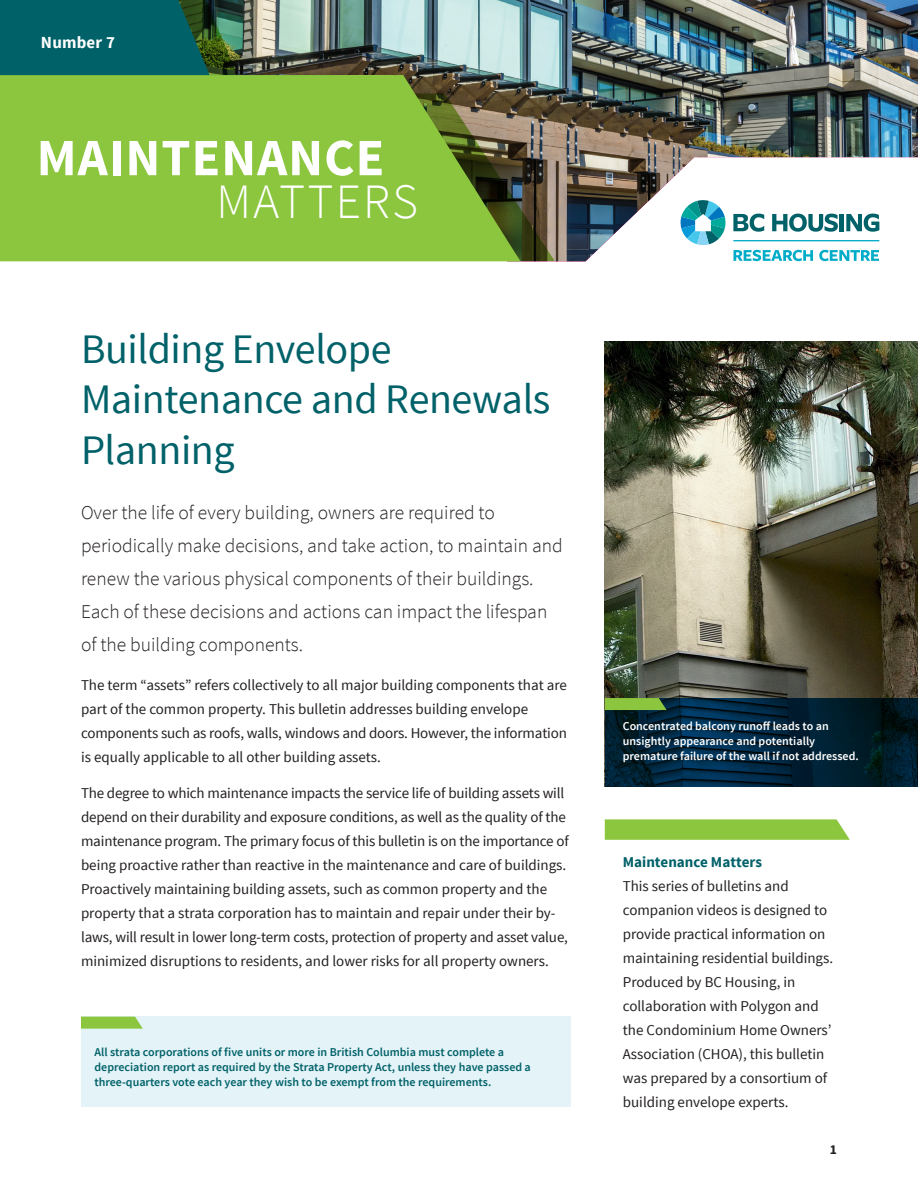
<style>
.page{position:relative;width:918px;height:1188px;background:#fff}
.page>*{position:absolute;margin:0;border:0;box-sizing:border-box;transform-origin:0 0}
.t1{font:700 52.5px "Source Sans Pro";letter-spacing:.02em;color:#fff}
.t2{font:300 49.5px "Source Sans Pro";letter-spacing:.05em;color:#fff}
.MM_Head_1{font:42px/50.4px "Source Sans Pro";letter-spacing:-.01em;color:#006169}
.MM_Intro_1{font:300 19.5px/33px "Source Sans Pro";color:#231f20}
.t3{font:700 18px "Source Sans Pro";letter-spacing:.005em;color:#fff}
.t4{font:700 16.8px "Source Sans Pro";letter-spacing:.01em;color:#fff}
.MM_Body{font:15px/24px "Source Sans Pro";letter-spacing:-.01em;color:#231f20}
.MM_Cover_Sidebar_tex{font:15px/24px "Source Sans Pro";color:#231f20}
.MM_Cover_Sidebar_sub{font:700 15px "Source Sans Pro";color:#006169}
.t5{font:700 13.5px "Source Sans Pro";color:#231f20}
.Sidebar{font:600 12px/15px "Source Sans Pro";color:#006169}
.Sidebar-2{font:600 12px/15px "Source Sans Pro";color:#fff}
</style>
<div class="page">
<img style="left:357px;top:0;width:561px;height:261px">
<hr style="left:733px;top:240px;width:146px;height:1px;background:#00acc8">
<svg style="left:733px;top:214px;width:31px;height:18px"></svg>
<svg style="left:772px;top:214px;width:66px;height:18px"></svg>
<hr style="left:840px;top:214px;width:4px;height:17px;background:#006169">
<svg style="left:846px;top:214px;width:33px;height:18px"></svg>
<svg style="left:681px;top:200px;width:45px;height:45px"></svg>
<svg style="left:734px;top:250px;width:79px;height:11px"></svg>
<svg style="left:819px;top:250px;width:60px;height:11px"></svg>
<svg style="left:520px;top:94px;width:35px;height:167px;background:#675c48"></svg>
<svg style="left:0;top:75px;width:520px;height:186px;background:#84b83d"></svg>
<svg style="left:0;top:0;width:357px;height:90px;background:#3e7a60"></svg>
<svg style="left:604px;top:819px;width:246px;height:21px;background:#91c949"></svg>
<img style="left:605px;top:341px;width:313px;height:357px">
<svg style="left:605px;top:698px;width:313px;height:88px;background:#002135"></svg>
<svg style="left:604px;top:698px;width:63px;height:12px"></svg>
<div style="left:81px;top:1017px;width:489px;height:90px;background:#e4f3f7"></div>
<svg style="left:81px;top:1017px;width:62px;height:12px"></svg>
<p class="t3" style="left:17px;top:28px;width:116px">February 2018</p>
<p class="t4" style="left:41px;top:32px;width:75px">Number 7</p>
<h1 class="t1" style="left:36px;top:108px;width:349px">MAINTENANCE</h1>
<h2 class="t2" style="left:231px;top:155px;width:203px">MATTERS</h2>
<p class="t1" style="left:37px;top:124px;width:349px">MAINTENANCE</p>
<p class="t2" style="left:216px;top:172px;width:203px">MATTERS</p>
<p class="MM_Head_1" style="left:81px;top:325px;width:471px">Building Envelope<br>Maintenance and Renewals<br>Planning</p>
<p class="MM_Intro_1" style="left:81px;top:496px;width:483px">Over the life of every building, owners are required to periodically make decisions, and take action, to maintain and renew the various physical components of their buildings.<br>Each of these decisions and actions can impact the lifespan of the building components.</p>
<p class="MM_Body" style="left:81px;top:673px;width:488px">The term “assets” refers collectively to all major building components that are part of the common property. This bulletin addresses building envelope components such as roofs, walls, windows and doors. However, the information is equally applicable to all other building assets.</p>
<p class="MM_Body" style="left:81px;top:781px;width:489px">The degree to which maintenance impacts the service life of building assets will depend on their durability and exposure conditions, as well as the quality of the maintenance program. The primary focus of this bulletin is on the importance of being proactive rather than reactive in the maintenance and care of buildings.<br>Proactively maintaining building assets, such as common property and the property that a strata corporation has to maintain and repair under their by&shy;laws, will result in lower long-term costs, protection of property and asset value, minimized disruptions to residents, and lower risks for all property owners.</p>
<p class="Sidebar" style="left:94px;top:1045px;width:438px">All strata corporations of five units or more in British Columbia must complete a depreciation report as required by the Strata Property Act, unless they have passed a three-quarters vote each year they wish to be exempt from the requirements.</p>
<p class="Sidebar-2" style="left:623px;top:719px;width:237px">Concentrated balcony runoff leads to an unsightly appearance and potentially premature failure of the wall if not addressed.</p>
<p class="MM_Cover_Sidebar_sub" style="left:623px;top:852px;width:141px">Maintenance Matters</p>
<p class="MM_Cover_Sidebar_tex" style="left:623px;top:874px;width:212px">This series of bulletins and companion videos is designed to provide practical information on maintaining residential buildings.<br>Produced by BC Housing, in</p>
<p class="MM_Cover_Sidebar_tex" style="left:623px;top:994px;width:197px">collaboration with Polygon and</p>
<p class="MM_Cover_Sidebar_tex" style="left:623px;top:1018px;width:210px">the Condominium Home Owners’</p>
<p class="MM_Cover_Sidebar_tex" style="left:623px;top:1042px;width:206px">Association (CHOA), this bulletin was prepared by a consortium of building envelope experts.</p>
<p class="t5" style="left:830px;top:1141px;width:9px">1</p>
</div>
